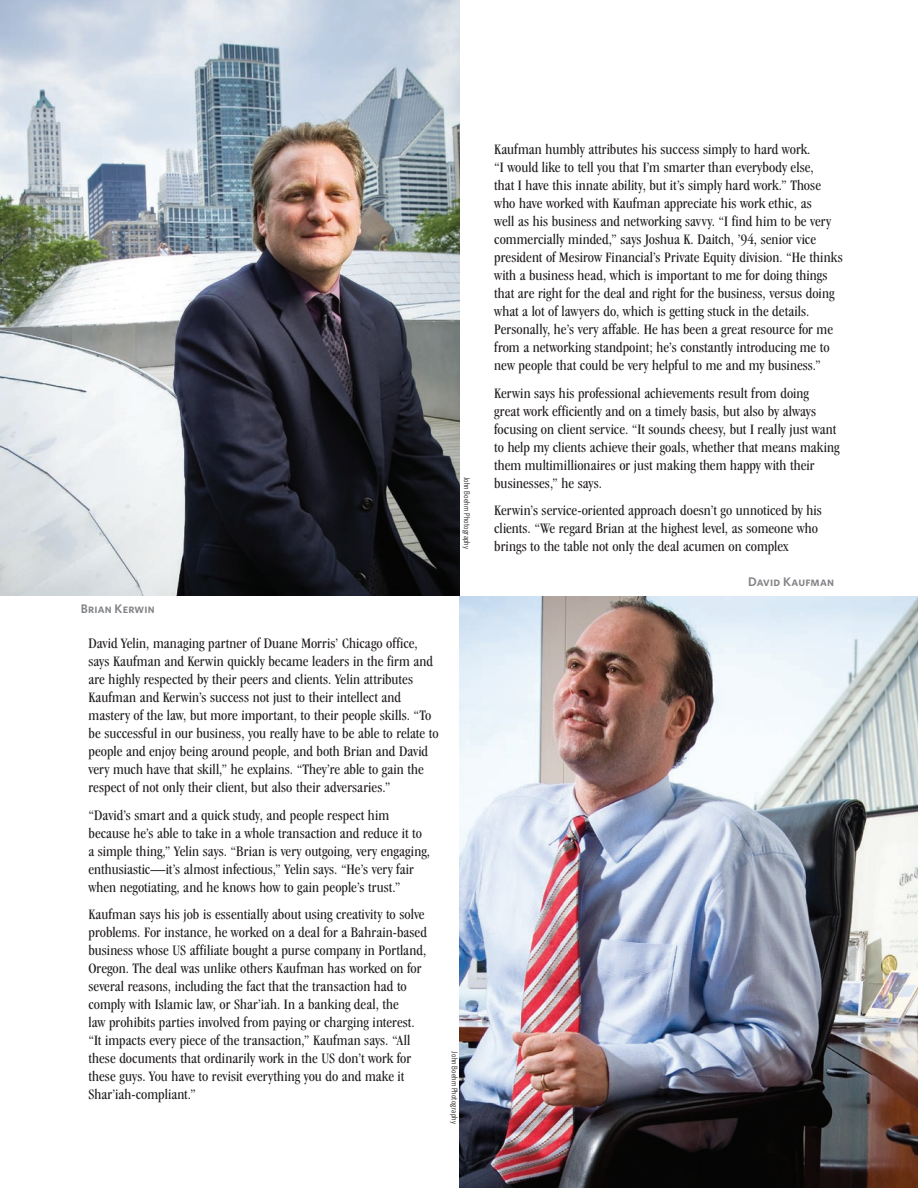
<style>
.page{position:relative;width:918px;height:1188px;background:#fff}
.page>*{position:absolute;margin:0;border:0;box-sizing:border-box;transform-origin:0 0}
.Body_Copy{font:condensed 15px/18px "Garamond IT Cby BT";color:#231f20}
.Photo_captions{font:12.45px "Whitney Semibold SC";letter-spacing:.015em;color:#808285}
.Photo_Credit{font:8.25px "Whitney Condensed";letter-spacing:.03em;color:#231f20}
</style>
<div class="page">
<img style="left:0;top:0;width:460px;height:596px">
<img style="left:460px;top:596px;width:458px;height:592px">
<p class="Photo_Credit" style="left:472px;top:477px;width:74px;rotate:90deg">John Boehm Photography</p>
<p class="Photo_captions" style="left:81px;top:601px;width:75px">Brian Kerwin</p>
<p class="Body_Copy" style="left:88px;top:634px;width:352px">David Yelin, managing partner of Duane Morris’ Chicago office, says Kaufman and Kerwin quickly became leaders in the firm and are highly respected by their peers and clients. Yelin attributes Kaufman and Kerwin’s success not just to their intellect and mastery of the law, but more important, to their people skills. “To be successful in our business, you really have to be able to relate to people and enjoy being around people, and both Brian and David very much have that skill,” he explains. “They’re able to gain the respect of not only their client, but also their adversaries.”</p>
<p class="Body_Copy" style="left:88px;top:806px;width:343px">“David’s smart and a quick study, and people respect him because he’s able to take in a whole transaction and reduce it to a simple thing,” Yelin says. “Brian is very outgoing, very engaging, enthusiastic—it’s almost infectious,” Yelin says. “He’s very fair when negotiating, and he knows how to gain people’s trust.”</p>
<p class="Body_Copy" style="left:88px;top:905px;width:340px">Kaufman says his job is essentially about using creativity to solve problems. For instance, he worked on a deal for a Bahrain-based business whose US affiliate bought a purse company in Portland, Oregon. The deal was unlike others Kaufman has worked on for several reasons, including the fact that the transaction had to comply with Islamic law, or Shar’iah. In a banking deal, the<br>law prohibits parties involved from paying or charging interest. “It impacts every piece of the transaction,” Kaufman says. “All these documents that ordinarily work in the US don’t work for these guys. You have to revisit everything you do and make it Shar’iah-compliant.”</p>
<p class="Photo_Credit" style="left:459px;top:1051px;width:74px;rotate:90deg">John Boehm Photography</p>
<p class="Body_Copy" style="left:494px;top:140px;width:350px">Kaufman humbly attributes his success simply to hard work.<br>“I would like to tell you that I’m smarter than everybody else,<br>that I have this innate ability, but it’s simply hard work.” Those who have worked with Kaufman appreciate his work ethic, as<br>well as his business and networking savvy. “I find him to be very commercially minded,” says Joshua K. Daitch, ’94, senior vice president of Mesirow Financial’s Private Equity division. “He thinks with a business head, which is important to me for doing things that are right for the deal and right for the business, versus doing what a lot of lawyers do, which is getting stuck in the details.<br>Personally, he’s very affable. He has been a great resource for me from a networking standpoint; he’s constantly introducing me to new people that could be very helpful to me and my business.”</p>
<p class="Body_Copy" style="left:494px;top:384px;width:347px">Kerwin says his professional achievements result from doing<br>great work efficiently and on a timely basis, but also by always focusing on client service. “It sounds cheesy, but I really just want to help my clients achieve their goals, whether that means making them multimillionaires or just making them happy with their businesses,” he says.</p>
<p class="Body_Copy" style="left:494px;top:501px;width:329px">Kerwin’s service-oriented approach doesn’t go unnoticed by his clients. “We regard Brian at the highest level, as someone who brings to the table not only the deal acumen on complex</p>
<p class="Photo_captions" style="left:748px;top:574px;width:87px">David Kaufman</p>
</div>
